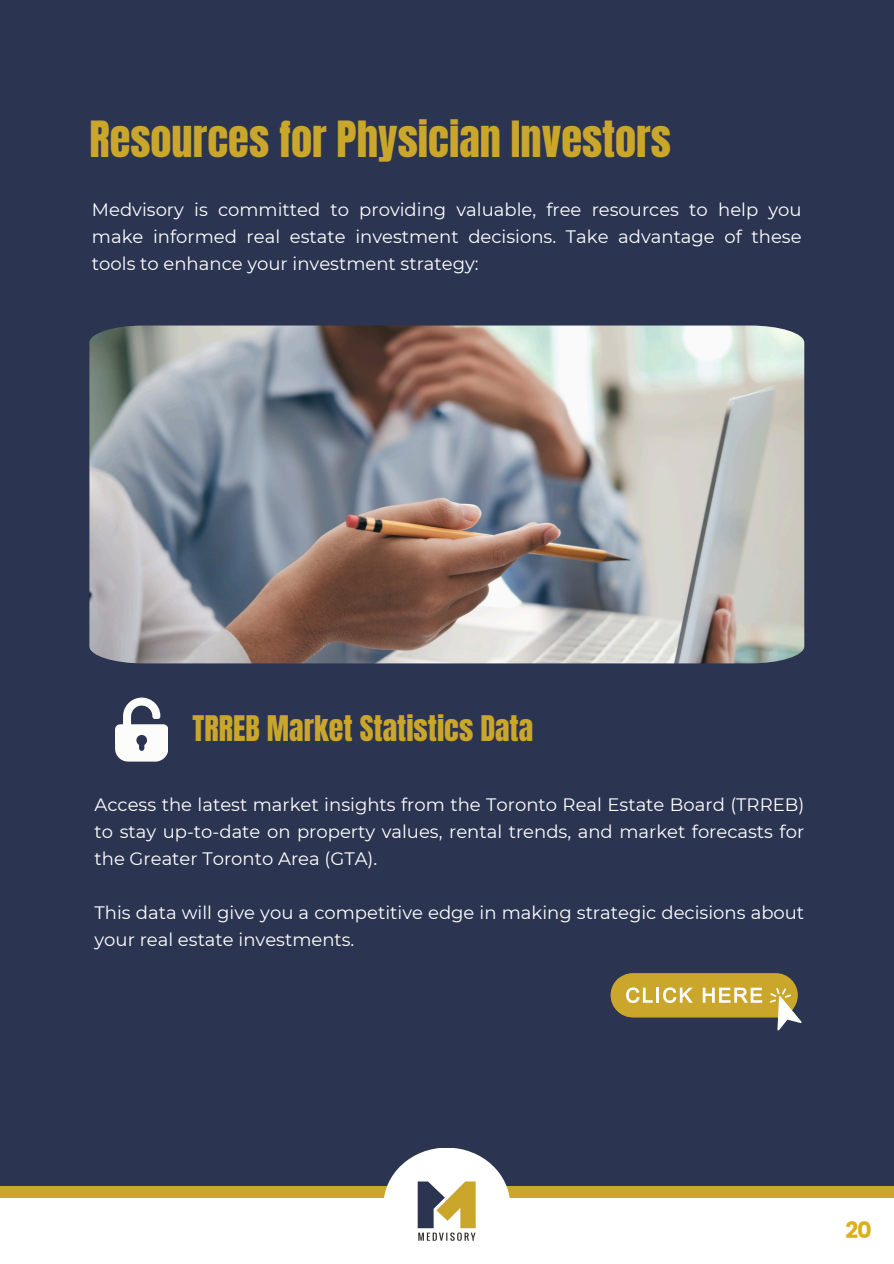
<style>
.page{position:relative;width:894px;height:1264px;background:#fff}
.page>*{position:absolute;margin:0;border:0;box-sizing:border-box;transform-origin:0 0}
.t1{font:42.45px "Anton";color:#caa62b}
.t2{font:30px "Anton";color:#caa62b}
.t3{font:700 22.5px "Poppins";color:#d9b11b}
.t4{font:18px/27px "Montserrat";color:#fff;text-align:justify}
</style>
<div class="page">
<div style="left:0;top:0;width:893px;height:1263px;background:#2b3451"></div>
<div style="left:0;top:1197px;width:893px;height:66px;background:#fff"></div>
<div style="left:0;top:1186px;width:893px;height:11px;background:#caa62b"></div>
<div style="left:383px;top:1147px;width:127px;height:116px;background:#fff;border-radius:50%"></div>
<img style="left:89px;top:325px;width:715px;height:338px">
<div style="left:610px;top:973px;width:187px;height:44px;background:#caa62b;border-radius:22px"></div>
<svg style="left:610px;top:977px;width:191px;height:53px"></svg>
<svg style="left:115px;top:697px;width:53px;height:64px"></svg>
<img style="left:417px;top:1181px;width:59px;height:60px">
<p class="t1" style="left:89px;top:108px;width:583px">Resources for Physician Investors</p>
<p class="t4" style="left:92px;top:196px;width:711px">Medvisory is committed to providing valuable, free resources to help you make informed real estate investment decisions. Take advantage of these tools to enhance your investment strategy:</p>
<h2 class="t2" style="left:192px;top:707px;width:342px">TRREB Market Statistics Data</h2>
<p class="t4" style="left:94px;top:791px;width:711px">Access the latest market insights from the Toronto Real Estate Board (TRREB) to stay up-to-date on property values, rental trends, and market forecasts for the Greater Toronto Area (GTA).</p>
<p class="t4" style="left:94px;top:899px;width:711px">This data will give you a competitive edge in making strategic decisions about your real estate investments.</p>
<p class="t3" style="left:845px;top:1213px;width:28px">20</p>
</div>
